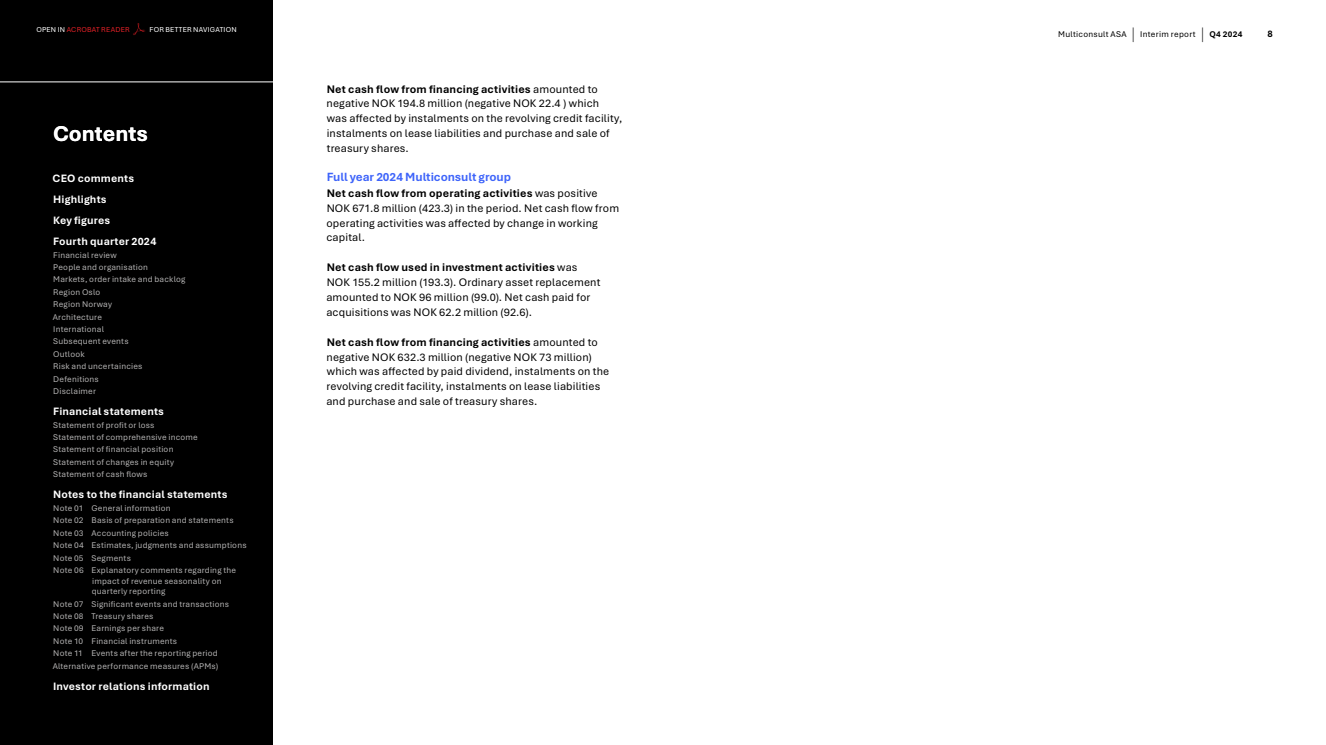
<style>
.page{position:relative;width:1326px;height:745px;background:#fff}
.page>*{position:absolute;margin:0;border:0;box-sizing:border-box;transform-origin:0 0}
.t1{font:700 22.5px "Aptos";color:#fff}
.t2{font:700 12.5px "Aptos";letter-spacing:-.005em;color:#3e64fa}
.t3{font:11.5px/14.9px "Aptos";letter-spacing:.01em;color:#000}
.t4{font:700 11.25px/21.1px "Aptos";letter-spacing:.015em;color:#fff}
.t5{font:700 10px "Aptos";color:#000}
.t6{font:8.75px/12.4px "Aptos";letter-spacing:.02em;color:#b3b2b2}
.t7{font:8.75px "Aptos";letter-spacing:.03em;color:#000}
.t8{font:7.5px "Aptos";letter-spacing:.025em;color:#e42127}
.t9{font:7.5px "Aptos";letter-spacing:.025em;color:#fff}
.s1{color:#fff}
.s2{font-size:17.5px}
.s3{font-weight:700}
</style>
<div class="page">
<div style="left:0;top:0;width:273px;height:744px;background:#000"></div>
<hr style="left:0;top:81px;width:273px;height:1px;background:#fff">
<img style="left:133px;top:23px;width:13px;height:12px">
<p class="t8" style="left:36px;top:24px;width:95px"><span class="s1">OPEN IN</span> ACROBAT READER</p>
<p class="t9" style="left:150px;top:24px;width:88px">FOR BETTER NAVIGATION</p>
<p class="t7" style="left:1058px;top:28px;width:186px">Multiconsult ASA <span class="s2">|</span> Interim report <span class="s2">|</span> <span class="s3">Q4 2024</span></p>
<p class="t5" style="left:1267px;top:27px;width:7px">8</p>
<h1 class="t1" style="left:53px;top:118px;width:97px">Contents</h1>
<p class="t4" style="left:53px;top:167px;width:105px">CEO comments<br>Highlights<br>Key figures<br>Fourth quarter 2024</p>
<p class="t6" style="left:53px;top:248px;width:134px">Financial review<br>People and organisation<br>Markets, order intake and backlog<br>Region Oslo<br>Region Norway<br>Architecture<br>International<br>Subsequent events<br>Outlook<br>Risk and uncertaincies<br>Defenitions<br>Disclaimer</p>
<p class="t4" style="left:53px;top:400px;width:112px">Financial statements</p>
<p class="t6" style="left:53px;top:418px;width:146px">Statement of profit or loss<br>Statement of comprehensive income<br>Statement of financial position<br>Statement of changes in equity<br>Statement of cash flows</p>
<p class="t4" style="left:53px;top:483px;width:176px">Notes to the financial statements</p>
<p class="t6" style="left:53px;top:501px;width:195px">Note 01 General information<br>Note 02 Basis of preparation and statements Note 03 Accounting policies<br>Note 04 Estimates, judgments and assumptions Note 05 Segments<br>Note 06 Explanatory comments regarding the</p>
<p class="t6" style="left:92px;top:574px;width:131px;line-height:10.6px">impact of revenue seasonality on quarterly reporting</p>
<p class="t6" style="left:53px;top:596px;width:178px">Note 07 Significant events and transactions Note 08 Treasury shares<br>Note 09 Earnings per share<br>Note 10 Financial instruments<br>Note 11 Events after the reporting period Alternative performance measures (APMs)</p>
<p class="t4" style="left:53px;top:674px;width:158px">Investor relations information</p>
<p class="t3" style="left:326px;top:81px;width:297px"><span class="s3">Net cash flow from financing activities</span> amounted to negative NOK 194.8 million (negative NOK 22.4 ) which<br>was affected by instalments on the revolving credit facility, instalments on lease liabilities and purchase and sale of treasury shares.</p>
<p class="t2" style="left:327px;top:168px;width:186px">Full year 2024 Multiconsult group</p>
<p class="t3" style="left:326px;top:185px;width:294px"><span class="s3">Net cash flow from operating activities</span> was positive NOK 671.8 million (423.3) in the period. Net cash flow from operating activities was affected by change in working capital.</p>
<p class="t3" style="left:326px;top:259px;width:275px"><span class="s3">Net cash flow used in investment activities</span> was NOK 155.2 million (193.3). Ordinary asset replacement amounted to NOK 96 million (99.0). Net cash paid for acquisitions was NOK 62.2 million (92.6).</p>
<p class="t3" style="left:326px;top:334px;width:284px"><span class="s3">Net cash flow from financing activities</span> amounted to negative NOK 632.3 million (negative NOK 73 million) which was affected by paid dividend, instalments on the revolving credit facility, instalments on lease liabilities and purchase and sale of treasury shares.</p>
</div>
